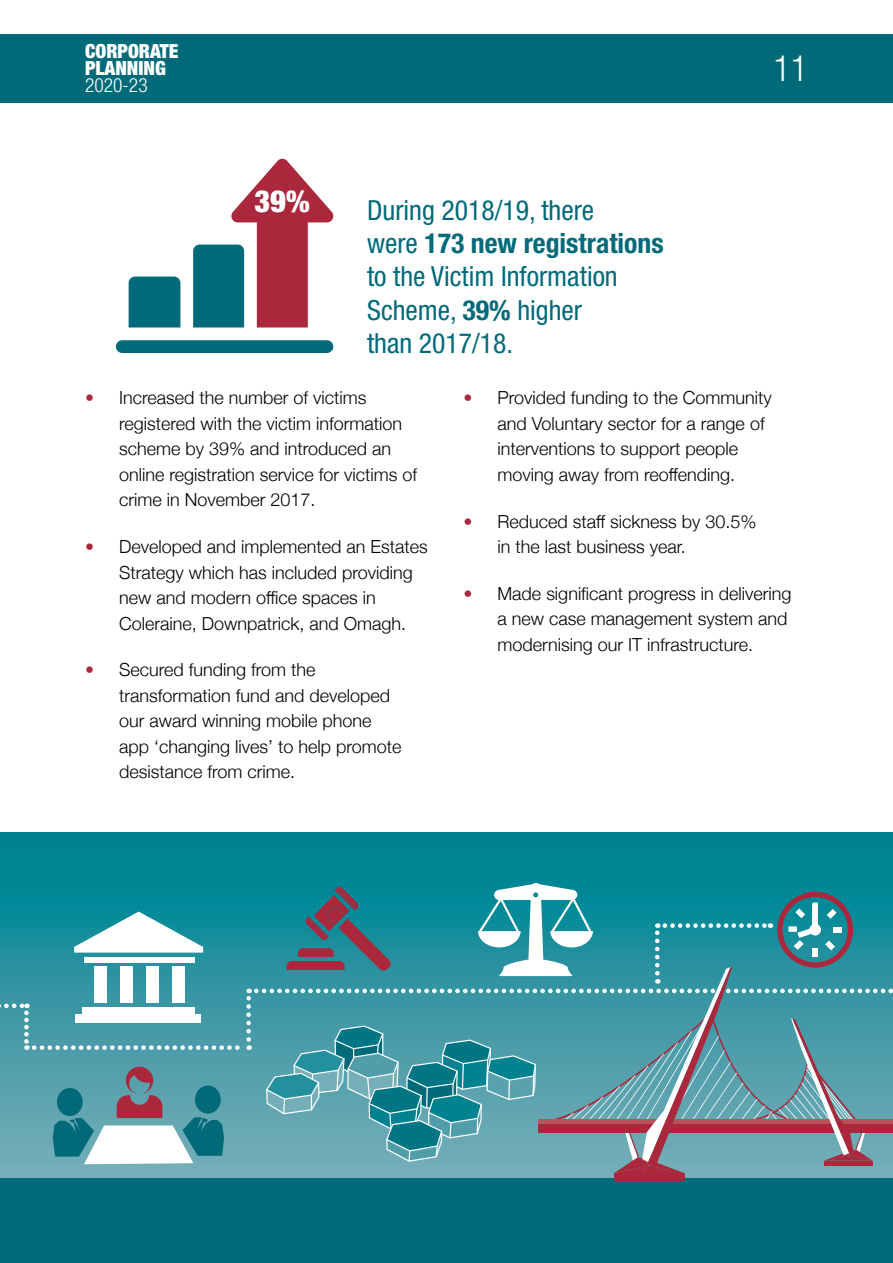
<style>
.page{position:relative;width:893px;height:1263px;background:#fff}
.page>*{position:absolute;margin:0;border:0;box-sizing:border-box;transform-origin:0 0}
.t1{font:300 condensed 36px "Helvetica Neue LT Std";color:#fff}
.t2{font:900 condensed 30.45px "Helvetica Neue LT Std";color:#fff}
.t3{font:condensed 27.75px/33.3px "Helvetica Neue LT Std";color:#006a7a}
.t4{font:900 condensed 19.5px/17.2px "Helvetica Neue LT Std";color:#fff}
.Body{font:300 18px/25.5px "Helvetica Neue";color:#000}
.s1{font-weight:300}
.s2{font-weight:700}
.s3{color:#ab273b}
</style>
<div class="page">
<svg style="left:0;top:832px;width:893px;height:346px;background:#098795"></svg>
<div style="left:0;top:1178px;width:893px;height:85px;background:#006a79"></div>
<div style="left:614px;top:1173px;width:27px;height:7px;background:#ab273b"></div>
<div style="left:641px;top:1173px;width:35px;height:7px;background:#ab273b"></div>
<div style="left:676px;top:1173px;width:9px;height:7px;background:#ab273b"></div>
<svg style="left:0;top:883px;width:893px;height:290px;background:#519ba7"></svg>
<div style="left:0;top:34px;width:893px;height:68px;background:#006a79"></div>
<div style="left:116px;top:340px;width:217px;height:13px;background:#006a7a;border-radius:6px"></div>
<div style="left:129px;top:277px;width:51px;height:50px;background:#006a7a"></div>
<svg style="left:193px;top:158px;width:141px;height:169px"></svg>
<p class="t4" style="left:85px;top:42px;width:95px">CORPORATE<br>PLANNING<br><span class="s1">2020-23</span></p>
<p class="t1" style="left:773px;top:48px;width:36px">11</p>
<p class="t2" style="left:254px;top:182px;width:57px">39%</p>
<p class="t3" style="left:367px;top:193px;width:298px">During 2018/19, there<br>were <span class="s2">173 new registrations </span>to the Victim Information<br>Scheme, <span class="s2">39%</span> higher<br>than 2017/18.</p>
<p class="Body" style="left:119px;top:384px;width:300px;text-indent:-34px"><span class="s3">•</span> Increased the number of victims registered with the victim information scheme by 39% and introduced an online registration service for victims of crime in November 2017.</p>
<p class="Body" style="left:119px;top:533px;width:310px;text-indent:-34px"><span class="s3">•</span> Developed and implemented an Estates Strategy which has included providing new and modern office spaces in Coleraine, Downpatrick, and Omagh.</p>
<p class="Body" style="left:119px;top:656px;width:284px;text-indent:-34px"><span class="s3">•</span> Secured funding from the transformation fund and developed our award winning mobile phone app ‘changing lives’ to help promote desistance from crime.</p>
<p class="Body" style="left:497px;top:384px;width:276px;text-indent:-34px"><span class="s3">•</span> Provided funding to the Community and Voluntary sector for a range of interventions to support people moving away from reoffending.</p>
<p class="Body" style="left:497px;top:507px;width:261px;text-indent:-34px"><span class="s3">•</span> Reduced staff sickness by 30.5% in the last business year.</p>
<p class="Body" style="left:497px;top:579px;width:295px;text-indent:-34px"><span class="s3">•</span> Made significant progress in delivering a new case management system and modernising our IT infrastructure.</p>
</div>
